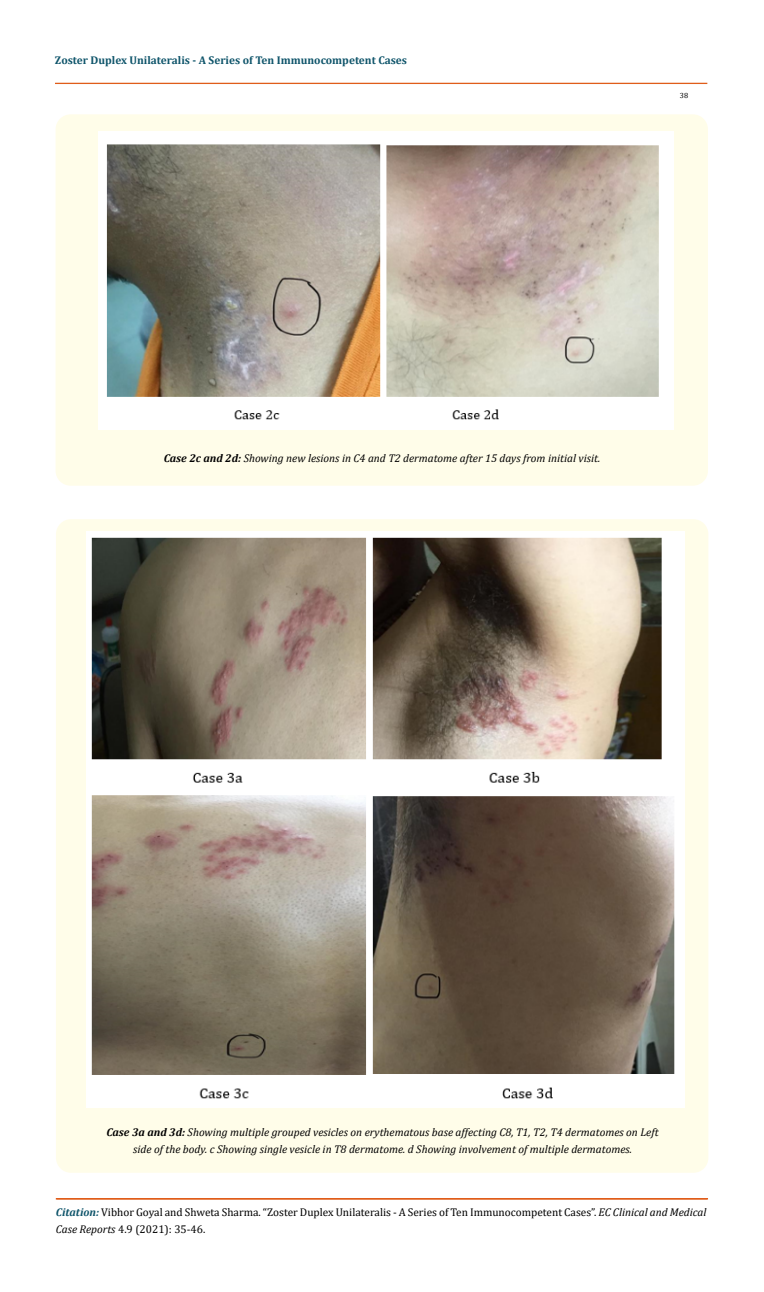
<style>
.page{position:relative;width:764px;height:1292px;background:#fff}
.page>*{position:absolute;margin:0;border:0;box-sizing:border-box;transform-origin:0 0}
.t1{font:italic 11.25px/17.5px "Cambria";color:#000;text-align:center}
.t2{font:11.25px/17.5px "Cambria";color:#000}
.t3{font:700 11.25px "Cambria";color:#0e546a}
.t4{font:7.5px "Cambria";color:#000}
.s1{font-weight:700}
.s2{font-weight:700;font-style:italic;color:#0e546a}
.s3{font-style:italic}
</style>
<div class="page">
<div style="left:55px;top:83px;width:652px;height:1px;border:1px solid #e05d1a"></div>
<div style="left:56px;top:1198px;width:651px;height:1px;border:1px solid #e05d1a"></div>
<div style="left:56px;top:114px;width:652px;height:371px;background:#fffde9;border-radius:15px"></div>
<div style="left:56px;top:519px;width:652px;height:653px;background:#fffde9;border-radius:15px"></div>
<img style="left:98px;top:132px;width:576px;height:298px">
<img style="left:87px;top:531px;width:597px;height:576px">
<p class="t3" style="left:55px;top:52px;width:354px">Zoster Duplex Unilateralis - A Series of Ten Immunocompetent Cases</p>
<p class="t4" style="left:680px;top:91px;width:10px">38</p>
<p class="t1" style="left:164px;top:448px;width:438px"><span class="s1">Case 2c and 2d:</span> Showing new lesions in C4 and T2 dermatome after 15 days from initial visit.</p>
<p class="t1" style="left:106px;top:1122px;width:553px"><span class="s1">Case 3a and 3d:</span> Showing multiple grouped vesicles on erythematous base affecting C8, T1, T2, T4 dermatomes on Left side of the body. c Showing single vesicle in T8 dermatome. d Showing involvement of multiple dermatomes.</p>
<p class="t2" style="left:56px;top:1202px;width:652px"><span class="s2">Citation:</span> Vibhor Goyal and Shweta Sharma. “Zoster Duplex Unilateralis - A Series of Ten Immunocompetent Cases”. <span class="s3">EC Clinical and Medical<br>Case Reports</span> 4.9 (2021): 35-46.</p>
</div>
